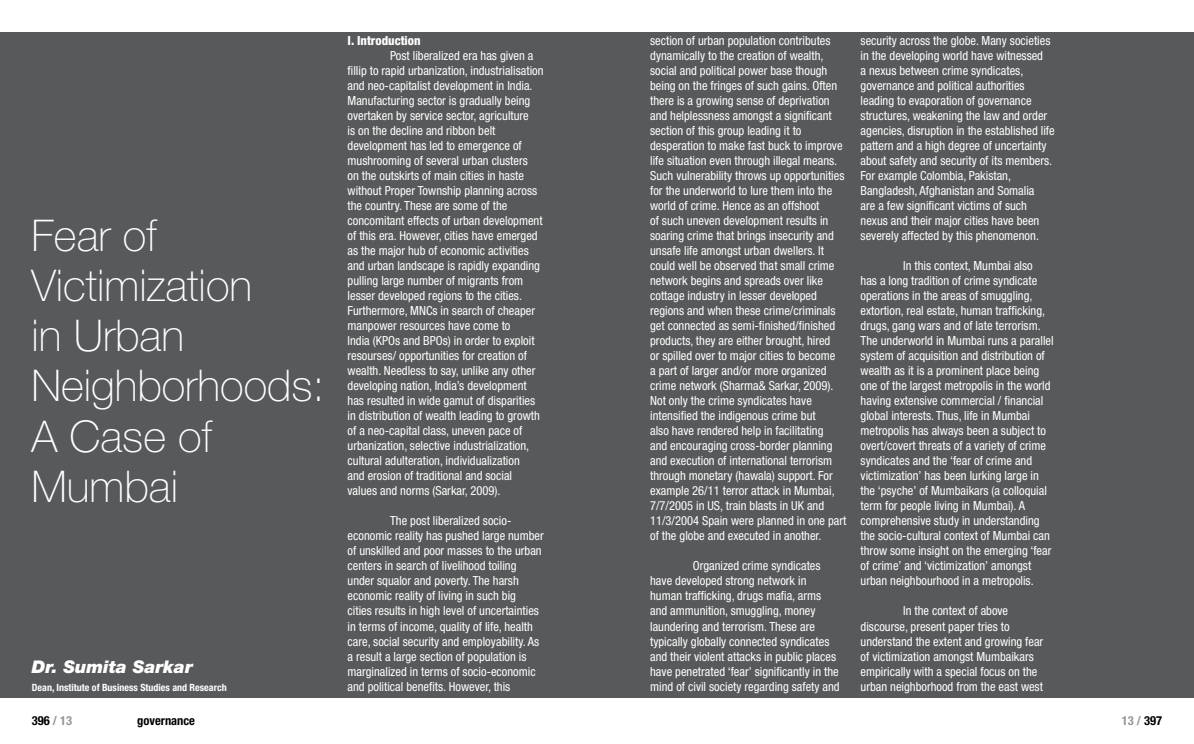
<style>
.page{position:relative;width:1194px;height:744px;background:#fff}
.page>*{position:absolute;margin:0;border:0;box-sizing:border-box;transform-origin:0 0}
.t1{font:100 43.75px/50px "Helvetica Neue LT Std";color:#fff}
.t2{font:italic 900 17.5px "Helvetica Neue LT Std";color:#fff}
.t3{font:condensed 12.5px/15px "Helvetica Neue LT Std";color:#fff}
.t4{font:700 condensed 12.5px "Helvetica Neue LT Std";color:#000}
.t5{font:800 condensed 12.5px "Helvetica Neue LT Std";color:#fff}
.t6{font:700 condensed 12.5px "Helvetica Neue LT Std";color:#939598}
.t7{font:700 condensed 10px "Helvetica Neue LT Std";color:#fff}
.s1{color:#939598}
.s2{color:#000}
</style>
<div class="page">
<div style="left:0;top:32px;width:1193px;height:665px;background:#58595b"></div>
<p class="t3" style="left:650px;top:33px;width:198px">section of urban population contributes dynamically to the creation of wealth, social and political power base though being on the fringes of such gains. Often there is a growing sense of deprivation and helplessness amongst a significant section of this group leading it to desperation to make fast buck to improve life situation even through illegal means.<br>Such vulnerability throws up opportunities for the underworld to lure them into the world of crime. Hence as an offshoot<br>of such uneven development results in soaring crime that brings insecurity and unsafe life amongst urban dwellers. It could well be observed that small crime network begins and spreads over like cottage industry in lesser developed regions and when these crime/criminals get connected as semi-finished/finished products, they are either brought, hired<br>or spilled over to major cities to become<br>a part of larger and/or more organized crime network (Sharma&amp; Sarkar, 2009).<br>Not only the crime syndicates have intensified the indigenous crime but<br>also have rendered help in facilitating<br>and encouraging cross-border planning and execution of international terrorism through monetary (hawala) support. For example 26/11 terror attack in Mumbai, 7/7/2005 in US, train blasts in UK and 11/3/2004 Spain were planned in one part of the globe and executed in another.</p>
<p class="t3" style="left:650px;top:558px;width:191px;text-indent:43px">Organized crime syndicates have developed strong network in human trafficking, drugs mafia, arms and ammunition, smuggling, money laundering and terrorism. These are typically globally connected syndicates and their violent attacks in public places have penetrated ‘fear’ significantly in the mind of civil society regarding safety and</p>
<p class="t5" style="left:347px;top:33px;width:75px">I. Introduction</p>
<p class="t3" style="left:347px;top:48px;width:197px;text-indent:43px">Post liberalized era has given a fillip to rapid urbanization, industrialisation and neo-capitalist development in India.<br>Manufacturing sector is gradually being overtaken by service sector, agriculture<br>is on the decline and ribbon belt development has led to emergence of mushrooming of several urban clusters<br>on the outskirts of main cities in haste without Proper Township planning across the country. These are some of the concomitant effects of urban development of this era. However, cities have emerged as the major hub of economic activities and urban landscape is rapidly expanding pulling large number of migrants from lesser developed regions to the cities.<br>Furthermore, MNCs in search of cheaper manpower resources have come to<br>India (KPOs and BPOs) in order to exploit resourses/ opportunities for creation of wealth. Needless to say, unlike any other developing nation, India’s development has resulted in wide gamut of disparities in distribution of wealth leading to growth of a neo-capital class, uneven pace of urbanization, selective industrialization, cultural adulteration, individualization<br>and erosion of traditional and social values and norms (Sarkar, 2009).</p>
<p class="t3" style="left:347px;top:513px;width:198px;text-indent:43px">The post liberalized socio&shy;economic reality has pushed large number of unskilled and poor masses to the urban centers in search of livelihood toiling under squalor and poverty. The harsh economic reality of living in such big<br>cities results in high level of uncertainties in terms of income, quality of life, health care, social security and employability. As a result a large section of population is marginalized in terms of socio-economic and political benefits. However, this</p>
<p class="t3" style="left:860px;top:33px;width:196px">security across the globe. Many societies in the developing world have witnessed<br>a nexus between crime syndicates, governance and political authorities leading to evaporation of governance structures, weakening the law and order agencies, disruption in the established life pattern and a high degree of uncertainty about safety and security of its members.<br>For example Colombia, Pakistan, Bangladesh, Afghanistan and Somalia<br>are a few significant victims of such nexus and their major cities have been severely affected by this phenomenon.</p>
<p class="t3" style="left:860px;top:258px;width:194px;text-indent:43px">In this context, Mumbai also<br>has a long tradition of crime syndicate operations in the areas of smuggling, extortion, real estate, human trafficking, drugs, gang wars and of late terrorism.<br>The underworld in Mumbai runs a parallel system of acquisition and distribution of wealth as it is a prominent place being one of the largest metropolis in the world having extensive commercial / financial global interests. Thus, life in Mumbai metropolis has always been a subject to overt/covert threats of a variety of crime syndicates and the ‘fear of crime and victimization’ has been lurking large in the ‘psyche’ of Mumbaikars (a colloquial term for people living in Mumbai). A comprehensive study in understanding the socio-cultural context of Mumbai can throw some insight on the emerging ‘fear of crime’ and ‘victimization’ amongst urban neighbourhood in a metropolis.</p>
<p class="t3" style="left:860px;top:603px;width:184px;text-indent:43px">In the context of above discourse, present paper tries to understand the extent and growing fear of victimization amongst Mumbaikars empirically with a special focus on the urban neighborhood from the east west</p>
<h1 class="t1" style="left:31px;top:211px;width:295px">Fear of<br>Victimization<br>in Urban<br>Neighborhoods:<br>A Case of<br>Mumbai</h1>
<h2 class="t2" style="left:32px;top:655px;width:162px">Dr. Sumita Sarkar</h2>
<p class="t7" style="left:32px;top:681px;width:196px">Dean, Institute of Business Studies and Research</p>
<p class="t4" style="left:32px;top:713px;width:42px">396 <span class="s1">/ 13</span></p>
<p class="t4" style="left:137px;top:713px;width:59px">governance</p>
<p class="t6" style="left:1121px;top:713px;width:42px">13 / <span class="s2">397</span></p>
</div>
